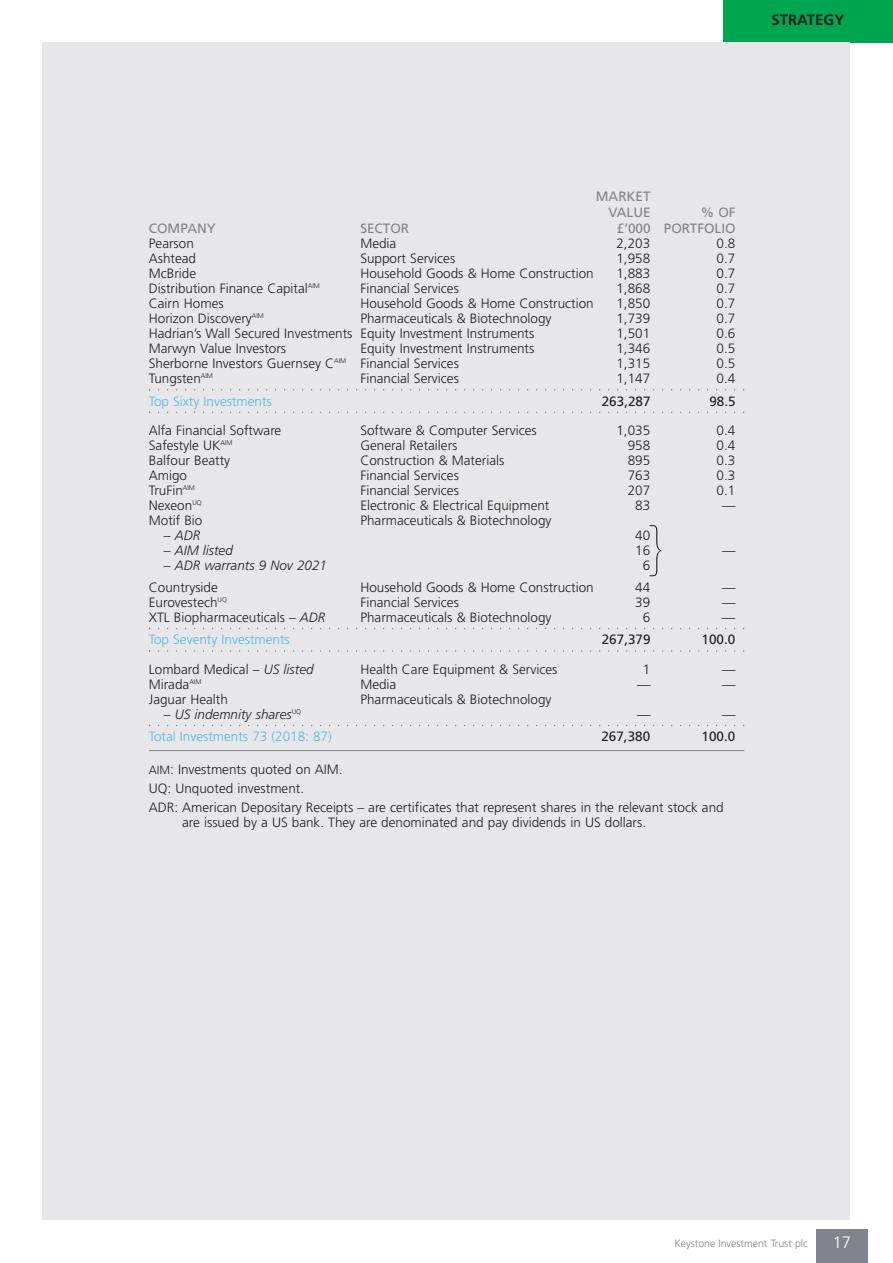
<style>
.page{position:relative;width:893px;height:1263px;background:#fff}
.page>*{position:absolute;margin:0;border:0;box-sizing:border-box;transform-origin:0 0}
.t1{font:900 condensed 57px "Helvetica Neue";color:#231f20}
.t2{font:300 16.5px "Frutiger";color:#fff}
.t3{font:700 15px "Frutiger";color:#231f20}
.t4{font:300 13.5px/19.2px "Frutiger";color:#231f20}
.t5{font:300 13.5px "Frutiger";color:#58b7e7}
.t6{font:italic 300 13.5px "Frutiger";color:#231f20}
.t7{font:13.5px/15.8px "Frutiger";color:#80838a;text-align:right}
.t8{font:13.5px "Frutiger";color:#231f20}
.t9{font:300 10.5px "Frutiger";color:#80838a}
.s1{font-style:normal}
.s2{font-style:italic}
.s3{font-size:12px}
</style>
<div class="page">
<div style="left:816px;top:1229px;width:51px;height:34px;background:#80838a"></div>
<div style="left:723px;top:0;width:170px;height:43px;background:#00a54f"></div>
<div style="left:43px;top:43px;width:807px;height:1177px;background:#e7e7e9"></div>
<svg style="left:149px;top:389px;width:595px;height:1px"></svg>
<svg style="left:149px;top:411px;width:595px;height:2px"></svg>
<svg style="left:149px;top:628px;width:595px;height:1px"></svg>
<svg style="left:149px;top:650px;width:595px;height:2px"></svg>
<svg style="left:149px;top:725px;width:595px;height:1px"></svg>
<hr style="left:149px;top:750px;width:595px;height:1px;background:#80838a">
<p class="t3" style="left:771px;top:14px;width:74px">STRATEGY</p>
<p class="t7" style="left:596px;top:190px;width:56px">MARKET<br>VALUE</p>
<p class="t7" style="left:701px;top:206px;width:36px">% OF</p>
<p class="t7" style="left:149px;top:221px;width:69px">COMPANY</p>
<p class="t7" style="left:360px;top:221px;width:50px">SECTOR</p>
<p class="t7" style="left:617px;top:221px;width:120px">£’000 PORTFOLIO</p>
<p class="t4" style="left:149px;top:235px;width:47px">Pearson</p>
<p class="t4" style="left:360px;top:235px;width:38px">Media</p>
<p class="t4" style="left:616px;top:235px;width:35px">2,203</p>
<p class="t4" style="left:716px;top:235px;width:20px">0.8</p>
<p class="t4" style="left:149px;top:250px;width:49px">Ashtead</p>
<p class="t4" style="left:360px;top:250px;width:96px">Support Services</p>
<p class="t4" style="left:616px;top:250px;width:35px">1,958</p>
<p class="t4" style="left:716px;top:250px;width:20px">0.7</p>
<p class="t4" style="left:149px;top:265px;width:49px">McBride</p>
<p class="t4" style="left:360px;top:265px;width:235px">Household Goods &amp; Home Construction</p>
<p class="t4" style="left:616px;top:265px;width:35px">1,883</p>
<p class="t4" style="left:716px;top:265px;width:20px">0.7</p>
<p class="t4" style="left:149px;top:280px;width:172px">Distribution Finance Capital<sup>AIM</sup></p>
<p class="t4" style="left:360px;top:280px;width:100px">Financial Services</p>
<p class="t4" style="left:616px;top:280px;width:35px">1,868</p>
<p class="t4" style="left:716px;top:280px;width:20px">0.7</p>
<p class="t4" style="left:149px;top:295px;width:76px">Cairn Homes</p>
<p class="t4" style="left:360px;top:295px;width:235px">Household Goods &amp; Home Construction</p>
<p class="t4" style="left:616px;top:295px;width:35px">1,850</p>
<p class="t4" style="left:716px;top:295px;width:20px">0.7</p>
<p class="t4" style="left:149px;top:310px;width:117px">Horizon Discovery<sup>AIM</sup></p>
<p class="t4" style="left:360px;top:310px;width:193px">Pharmaceuticals &amp; Biotechnology</p>
<p class="t4" style="left:616px;top:310px;width:35px">1,739</p>
<p class="t4" style="left:716px;top:310px;width:20px">0.7</p>
<p class="t4" style="left:149px;top:325px;width:387px">Hadrian’s Wall Secured Investments Equity Investment Instruments</p>
<p class="t4" style="left:616px;top:325px;width:35px">1,501</p>
<p class="t4" style="left:716px;top:325px;width:20px">0.6</p>
<p class="t4" style="left:149px;top:340px;width:139px">Marwyn Value Investors</p>
<p class="t4" style="left:360px;top:340px;width:175px">Equity Investment Instruments</p>
<p class="t4" style="left:616px;top:340px;width:35px">1,346</p>
<p class="t4" style="left:716px;top:340px;width:20px">0.5</p>
<p class="t4" style="left:149px;top:355px;width:312px">Sherborne Investors Guernsey C<sup>AIM</sup> Financial Services</p>
<p class="t4" style="left:616px;top:355px;width:35px">1,315</p>
<p class="t4" style="left:716px;top:355px;width:20px">0.5</p>
<p class="t4" style="left:149px;top:370px;width:66px">Tungsten<sup>AIM</sup></p>
<p class="t4" style="left:360px;top:370px;width:100px">Financial Services</p>
<p class="t4" style="left:616px;top:370px;width:35px">1,147</p>
<p class="t4" style="left:716px;top:370px;width:20px">0.4</p>
<p class="t5" style="left:149px;top:395px;width:124px">Top Sixty Investments</p>
<p class="t8" style="left:602px;top:395px;width:50px">263,287</p>
<p class="t8" style="left:709px;top:395px;width:28px">98.5</p>
<p class="t4" style="left:149px;top:422px;width:134px">Alfa Financial Software</p>
<p class="t4" style="left:360px;top:422px;width:178px">Software &amp; Computer Services</p>
<p class="t4" style="left:616px;top:422px;width:35px">1,035</p>
<p class="t4" style="left:716px;top:422px;width:20px">0.4</p>
<p class="t4" style="left:149px;top:437px;width:85px">Safestyle UK<sup>AIM</sup></p>
<p class="t4" style="left:360px;top:437px;width:99px">General Retailers</p>
<p class="t4" style="left:628px;top:437px;width:24px">958</p>
<p class="t4" style="left:716px;top:437px;width:20px">0.4</p>
<p class="t4" style="left:149px;top:452px;width:83px">Balfour Beatty</p>
<p class="t4" style="left:360px;top:452px;width:146px">Construction &amp; Materials</p>
<p class="t4" style="left:628px;top:452px;width:24px">895</p>
<p class="t4" style="left:716px;top:452px;width:20px">0.3</p>
<p class="t4" style="left:149px;top:467px;width:40px">Amigo</p>
<p class="t4" style="left:360px;top:467px;width:100px">Financial Services</p>
<p class="t4" style="left:628px;top:467px;width:24px">763</p>
<p class="t4" style="left:716px;top:467px;width:20px">0.3</p>
<p class="t4" style="left:149px;top:482px;width:48px">TruFin<sup>AIM</sup></p>
<p class="t4" style="left:360px;top:482px;width:100px">Financial Services</p>
<p class="t4" style="left:628px;top:482px;width:24px">207</p>
<p class="t4" style="left:716px;top:482px;width:20px">0.1</p>
<p class="t4" style="left:149px;top:497px;width:54px">Nexeon<sup>UQ</sup></p>
<p class="t4" style="left:360px;top:497px;width:191px">Electronic &amp; Electrical Equipment</p>
<p class="t4" style="left:635px;top:497px;width:17px">83</p>
<p class="t4" style="left:722px;top:497px;width:15px">—</p>
<p class="t4" style="left:149px;top:512px;width:55px">Motif Bio</p>
<p class="t4" style="left:360px;top:512px;width:193px">Pharmaceuticals &amp; Biotechnology</p>
<p class="t6" style="left:164px;top:530px;width:38px"><span class="s1">–</span> ADR</p>
<p class="t4" style="left:635px;top:527px;width:17px">40</p>
<p class="t6" style="left:164px;top:545px;width:71px"><span class="s1">–</span> AIM listed</p>
<p class="t4" style="left:635px;top:542px;width:17px">16</p>
<p class="t4" style="left:722px;top:542px;width:15px">—</p>
<p class="t6" style="left:164px;top:560px;width:165px"><span class="s1">–</span> ADR warrants 9 Nov 2021</p>
<p class="t4" style="left:643px;top:557px;width:9px">6</p>
<h1 class="t1" style="left:650px;top:525px;width:13px">}</h1>
<p class="t4" style="left:149px;top:578px;width:71px">Countryside</p>
<p class="t4" style="left:360px;top:578px;width:235px">Household Goods &amp; Home Construction</p>
<p class="t4" style="left:635px;top:578px;width:17px">44</p>
<p class="t4" style="left:722px;top:578px;width:15px">—</p>
<p class="t4" style="left:149px;top:593px;width:80px">Eurovestech<sup>UQ</sup></p>
<p class="t4" style="left:360px;top:593px;width:100px">Financial Services</p>
<p class="t4" style="left:635px;top:593px;width:17px">39</p>
<p class="t4" style="left:722px;top:593px;width:15px">—</p>
<p class="t4" style="left:149px;top:608px;width:178px">XTL Biopharmaceuticals – <span class="s2">ADR</span></p>
<p class="t4" style="left:360px;top:608px;width:193px">Pharmaceuticals &amp; Biotechnology</p>
<p class="t4" style="left:643px;top:608px;width:9px">6</p>
<p class="t4" style="left:722px;top:608px;width:15px">—</p>
<p class="t5" style="left:149px;top:634px;width:143px">Top Seventy Investments</p>
<p class="t8" style="left:602px;top:634px;width:50px">267,379</p>
<p class="t8" style="left:701px;top:634px;width:35px">100.0</p>
<p class="t4" style="left:149px;top:660px;width:166px">Lombard Medical – <span class="s2">US listed</span></p>
<p class="t4" style="left:360px;top:660px;width:199px">Health Care Equipment &amp; Services</p>
<p class="t4" style="left:643px;top:660px;width:9px">1</p>
<p class="t4" style="left:722px;top:660px;width:15px">—</p>
<p class="t4" style="left:149px;top:675px;width:54px">Mirada<sup>AIM</sup></p>
<p class="t4" style="left:360px;top:675px;width:38px">Media</p>
<p class="t4" style="left:637px;top:675px;width:15px">—</p>
<p class="t4" style="left:722px;top:675px;width:15px">—</p>
<p class="t4" style="left:149px;top:690px;width:81px">Jaguar Health</p>
<p class="t4" style="left:360px;top:690px;width:193px">Pharmaceuticals &amp; Biotechnology</p>
<p class="t6" style="left:164px;top:708px;width:139px"><span class="s1">–</span> US indemnity shares<sup>UQ</sup></p>
<p class="t4" style="left:637px;top:705px;width:15px">—</p>
<p class="t4" style="left:722px;top:705px;width:15px">—</p>
<p class="t5" style="left:149px;top:731px;width:185px">Total Investments 73 (2018: 87)</p>
<p class="t8" style="left:601px;top:731px;width:50px">267,380</p>
<p class="t8" style="left:701px;top:731px;width:35px">100.0</p>
<p class="t4" style="left:149px;top:760px;width:576px"><span class="s3">AIM</span>: Investments quoted on AIM.<br>UQ: Unquoted investment.<br>ADR: American Depositary Receipts – are certificates that represent shares in the relevant stock and</p>
<p class="t4" style="left:182px;top:814px;width:465px">are issued by a US bank. They are denominated and pay dividends in US dollars.</p>
<p class="t9" style="left:674px;top:1239px;width:135px">Keystone Investment Trust plc</p>
<p class="t2" style="left:833px;top:1236px;width:20px">17</p>
</div>
